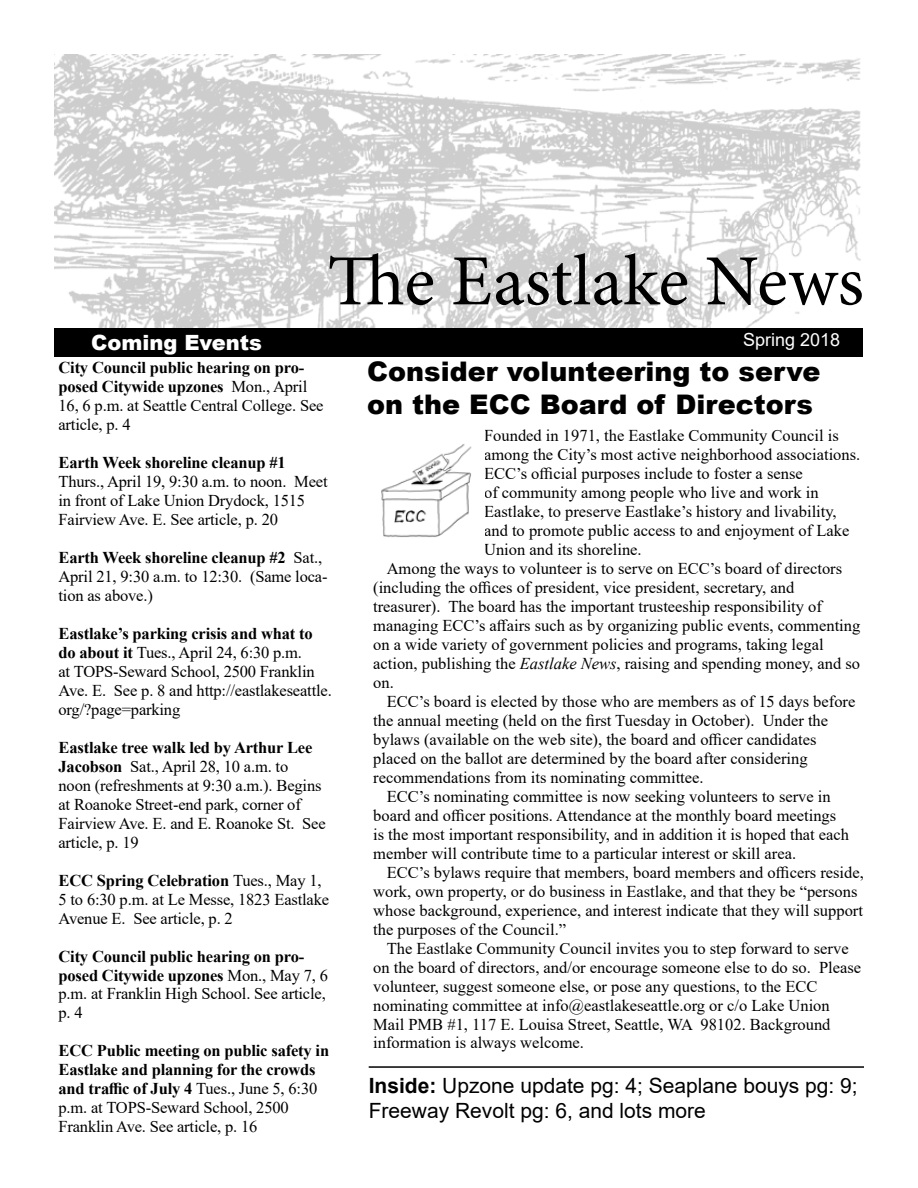
<style>
.page{position:relative;width:918px;height:1188px;background:#fff}
.page>*{position:absolute;margin:0;border:0;box-sizing:border-box;transform-origin:0 0}
.t1{font:72px "Minion Pro";color:#000}
.t2{font:900 27px/32.4px "Arial";color:#000}
.t3{font:21px/25.2px "Arial";color:#000}
.t4{font:900 21px "Arial";color:#fff}
.t5{font:18px "Arial";color:#fff}
.t6{font:16.5px/18.9px "Times New Roman";color:#000}
.t7{font:700 16.5px/19px "Times New Roman";letter-spacing:-.01em;color:#000}
.s1{font-weight:700}
.s2{font-weight:400}
.s3{font-style:italic}
</style>
<div class="page">
<img style="left:54px;top:54px;width:809px;height:278px">
<div style="left:54px;top:329px;width:808px;height:28px;background:#000"></div>
<img style="left:381px;top:444px;width:91px;height:93px">
<hr style="left:369px;top:1066px;width:495px;height:2px;background:#000">
<h1 class="t1" style="left:328px;top:233px;width:538px">The Eastlake News</h1>
<p class="t4" style="left:91px;top:328px;width:172px">Coming Events</p>
<p class="t5" style="left:743px;top:327px;width:99px">Spring 2018</p>
<p class="t6" style="left:58px;top:358px;width:267px"><span class="s1">City Council public hearing on pro&shy;posed Citywide upzones</span> Mon., April<br>16, 6 p.m. at Seattle Central College. See article, p. 4</p>
<p class="t7" style="left:58px;top:453px;width:229px">Earth Week shoreline cleanup #1</p>
<p class="t6" style="left:58px;top:472px;width:271px">Thurs., April 19, 9:30 a.m. to noon. Meet in front of Lake Union Drydock, 1515<br>Fairview Ave. E. See article, p. 20</p>
<p class="t6" style="left:58px;top:548px;width:271px"><span class="s1">Earth Week shoreline cleanup #2</span> Sat.,<br>April 21, 9:30 a.m. to 12:30. (Same loca&shy;tion as above.)</p>
<p class="t6" style="left:58px;top:623px;width:275px"><span class="s1">Eastlake’s parking crisis and what to do about it</span> Tues., April 24, 6:30 p.m.<br>at TOPS-Seward School, 2500 Franklin Ave. E. See p. 8 and http://eastlakeseattle. org/?page=parking</p>
<p class="t6" style="left:58px;top:737px;width:269px"><span class="s1">Eastlake tree walk led by Arthur Lee Jacobson</span> Sat., April 28, 10 a.m. to<br>noon (refreshments at 9:30 a.m.). Begins at Roanoke Street-end park, corner of Fairview Ave. E. and E. Roanoke St. See article, p. 19</p>
<p class="t6" style="left:58px;top:870px;width:272px"><span class="s1">ECC Spring Celebration</span> Tues., May 1,<br>5 to 6:30 p.m. at Le Messe, 1823 Eastlake<br>Avenue E. See article, p. 2</p>
<p class="t7" style="left:58px;top:946px;width:271px">City Council public hearing on pro&shy;posed Citywide upzones <span class="s2">Mon., May 7, 6 p.m. at Franklin High School. See article, p. 4</span></p>
<p class="t7" style="left:58px;top:1041px;width:272px">ECC Public meeting on public safety in Eastlake and planning for the crowds and traffic of July 4 <span class="s2">Tues., June 5, 6:30 p.m. at TOPS-Seward School, 2500<br>Franklin Ave. See article, p. 16</span></p>
<h2 class="t2" style="left:367px;top:355px;width:455px">Consider volunteering to serve on the ECC Board of Directors</h2>
<p class="t6" style="left:484px;top:426px;width:356px">Founded in 1971, the Eastlake Community Council is</p>
<p class="t6" style="left:484px;top:445px;width:378px">among the City’s most active neighborhood associations.</p>
<p class="t6" style="left:484px;top:464px;width:320px">ECC’s official purposes include to foster a sense</p>
<p class="t6" style="left:484px;top:483px;width:336px">of community among people who live and work in</p>
<p class="t6" style="left:484px;top:502px;width:354px">Eastlake, to preserve Eastlake’s history and livability,</p>
<p class="t6" style="left:484px;top:521px;width:367px">and to promote public access to and enjoyment of Lake</p>
<p class="t6" style="left:484px;top:540px;width:159px">Union and its shoreline.</p>
<p class="t6" style="left:387px;top:559px;width:457px">Among the ways to volunteer is to serve on ECC’s board of directors</p>
<p class="t6" style="left:373px;top:578px;width:423px">(including the offices of president, vice president, secretary, and</p>
<p class="t6" style="left:373px;top:597px;width:450px">treasurer). The board has the important trusteeship responsibility of</p>
<p class="t6" style="left:373px;top:616px;width:489px">managing ECC’s affairs such as by organizing public events, commenting</p>
<p class="t6" style="left:373px;top:635px;width:452px">on a wide variety of government policies and programs, taking legal</p>
<p class="t6" style="left:373px;top:653px;width:488px">action, publishing the <span class="s3">Eastlake News</span>, raising and spending money, and so</p>
<p class="t6" style="left:373px;top:672px;width:22px">on.</p>
<p class="t6" style="left:387px;top:691px;width:470px">ECC’s board is elected by those who are members as of 15 days before</p>
<p class="t6" style="left:373px;top:710px;width:457px">the annual meeting (held on the first Tuesday in October). Under the</p>
<p class="t6" style="left:373px;top:729px;width:445px">bylaws (available on the web site), the board and officer candidates</p>
<p class="t6" style="left:373px;top:748px;width:436px">placed on the ballot are determined by the board after considering</p>
<p class="t6" style="left:373px;top:767px;width:332px">recommendations from its nominating committee.</p>
<p class="t6" style="left:387px;top:786px;width:446px">ECC’s nominating committee is now seeking volunteers to serve in</p>
<p class="t6" style="left:373px;top:805px;width:465px">board and officer positions. Attendance at the monthly board meetings</p>
<p class="t6" style="left:373px;top:824px;width:478px">is the most important responsibility, and in addition it is hoped that each</p>
<p class="t6" style="left:373px;top:843px;width:424px">member will contribute time to a particular interest or skill area.</p>
<p class="t6" style="left:387px;top:862px;width:479px">ECC’s bylaws require that members, board members and officers reside,</p>
<p class="t6" style="left:373px;top:881px;width:486px">work, own property, or do business in Eastlake, and that they be “persons</p>
<p class="t6" style="left:373px;top:900px;width:491px">whose background, experience, and interest indicate that they will support</p>
<p class="t6" style="left:373px;top:919px;width:194px">the purposes of the Council.”</p>
<p class="t6" style="left:387px;top:938px;width:463px">The Eastlake Community Council invites you to step forward to serve</p>
<p class="t6" style="left:373px;top:957px;width:490px">on the board of directors, and/or encourage someone else to do so. Please</p>
<p class="t6" style="left:373px;top:976px;width:446px">volunteer, suggest someone else, or pose any questions, to the ECC</p>
<p class="t6" style="left:373px;top:995px;width:458px">nominating committee at info@eastlakeseattle.org or c/o Lake Union</p>
<p class="t6" style="left:373px;top:1014px;width:459px">Mail PMB #1, 117 E. Louisa Street, Seattle, WA 98102. Background</p>
<p class="t6" style="left:373px;top:1033px;width:212px">information is always welcome.</p>
<p class="t3" style="left:369px;top:1073px;width:491px"><span class="s1">Inside:</span> Upzone update pg: 4; Seaplane bouys pg: 9;<br>Freeway Revolt pg: 6, and lots more</p>
</div>
